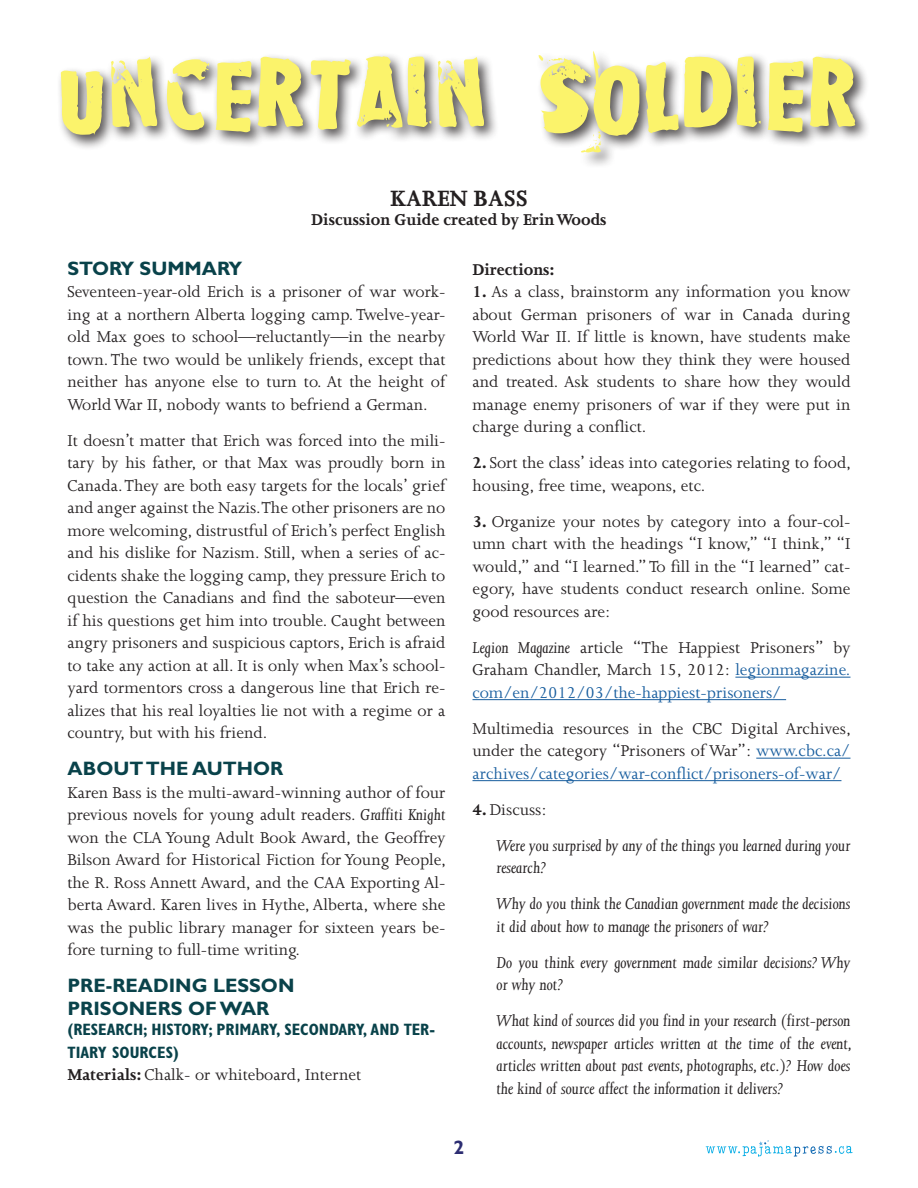
<style>
.page{position:relative;width:918px;height:1188px;background:#fff}
.page>*{position:absolute;margin:0;border:0;box-sizing:border-box;transform-origin:0 0}
.Moon_at_Nine{font:87.9px "Rubbermaid Single";letter-spacing:.06em;color:#fbf36b}
.t1{font:700 25.5px "Joanna";color:#231f20}
.Titles{font:700 19.5px "Gill Sans Std";color:#09424a}
.Titles-2{font:700 19.5px "Gill Sans Std";color:#2c2d72}
.Paragraph_Style_for{font:18px/22.5px "Joanna";color:#231f20;text-align:justify}
.Paragraph_Style_for-2{font:italic 18px/22.5px "Joanna";color:#231f20}
.Paragraph_Style_for-3{font:700 18px "Joanna";color:#231f20}
.Directions{font:700 18px "Joanna";color:#231f20}
.Keywords{font:700 condensed 16.5px/22.5px "Gill Sans Std";color:#09424a}
.s1{font-size:73.2px}
.s2{font-style:italic}
.s3{font-weight:700}
.s4{color:#175d9e}
</style>
<div class="page">
<hr style="left:735px;top:677px;width:115px;height:1px;background:#175d9e">
<hr style="left:472px;top:699px;width:314px;height:1px;background:#175d9e">
<hr style="left:756px;top:758px;width:94px;height:1px;background:#175d9e">
<hr style="left:472px;top:780px;width:369px;height:1px;background:#175d9e">
<svg style="left:706px;top:1140px;width:147px;height:17px"></svg>
<div style="left:57px;top:48px;width:814px;height:120px;background:#231f20;opacity:.75"></div>
<p class="Moon_at_Nine" style="left:61px;top:50px;width:798px"><span class="s1">U</span>ncertain Soldier</p>
<p class="t1" style="left:390px;top:184px;width:139px">KAREN BASS</p>
<p class="Paragraph_Style_for-3" style="left:311px;top:210px;width:297px">Discussion Guide created by Erin Woods</p>
<p class="Titles" style="left:68px;top:257px;width:176px">STORY SUMMARY</p>
<p class="Paragraph_Style_for" style="left:68px;top:281px;width:380px">Seventeen-year-old Erich is a prisoner of war work&shy;ing at a northern Alberta logging camp. Twelve-year&shy;old Max goes to school—reluctantly—in the nearby town. The two would be unlikely friends, except that neither has anyone else to turn to. At the height of World War II, nobody wants to befriend a German.</p>
<p class="Paragraph_Style_for" style="left:68px;top:429px;width:380px">It doesn’t matter that Erich was forced into the mili&shy;tary by his father, or that Max was proudly born in Canada. They are both easy targets for the locals’ grief and anger against the Nazis. The other prisoners are no more welcoming, distrustful of Erich’s perfect English and his dislike for Nazism. Still, when a series of ac&shy;cidents shake the logging camp, they pressure Erich to question the Canadians and find the saboteur—even if his questions get him into trouble. Caught between angry prisoners and suspicious captors, Erich is afraid to take any action at all. It is only when Max’s school&shy;yard tormentors cross a dangerous line that Erich re&shy;alizes that his real loyalties lie not with a regime or a country, but with his friend.</p>
<p class="Titles" style="left:68px;top:757px;width:218px">ABOUT THE AUTHOR</p>
<p class="Paragraph_Style_for" style="left:68px;top:781px;width:380px">Karen Bass is the multi-award-winning author of four previous novels for young adult readers. <span class="s2">Graffiti Knight </span>won the CLA Young Adult Book Award, the Geoffrey Bilson Award for Historical Fiction for Young People, the R. Ross Annett Award, and the CAA Exporting Al&shy;berta Award. Karen lives in Hythe, Alberta, where she was the public library manager for sixteen years be&shy;fore turning to full-time writing.</p>
<p class="Titles" style="left:68px;top:974px;width:228px">PRE-READING LESSON</p>
<p class="Titles" style="left:68px;top:997px;width:204px">PRISONERS OF WAR</p>
<p class="Keywords" style="left:68px;top:1018px;width:369px">(RESEARCH; HISTORY; PRIMARY, SECONDARY, AND TER-<br>TIARY SOURCES)</p>
<p class="Paragraph_Style_for" style="left:68px;top:1064px;width:295px"><span class="s3">Materials:</span> Chalk- or whiteboard, Internet</p>
<p class="Directions" style="left:472px;top:260px;width:83px">Directions:</p>
<p class="Paragraph_Style_for" style="left:472px;top:281px;width:380px"><span class="s3">1.</span> As a class, brainstorm any information you know about German prisoners of war in Canada during World War II. If little is known, have students make predictions about how they think they were housed and treated. Ask students to share how they would manage enemy prisoners of war if they were put in charge during a conflict.</p>
<p class="Paragraph_Style_for" style="left:472px;top:452px;width:380px"><span class="s3">2.</span> Sort the class’ ideas into categories relating to food, housing, free time, weapons, etc.</p>
<p class="Paragraph_Style_for" style="left:472px;top:510px;width:380px"><span class="s3">3.</span> Organize your notes by category into a four-col&shy;umn chart with the headings “I know,” “I think,” “I would,” and “I learned.” To fill in the “I learned” cat&shy;egory, have students conduct research online. Some good resources are:</p>
<p class="Paragraph_Style_for" style="left:472px;top:636px;width:380px"><span class="s2">Legion Magazine</span> article “The Happiest Prisoners” by Graham Chandler, March 15, 2012: <span class="s4">legionmagazine. com/en/2012/03/the-happiest-prisoners/</span></p>
<p class="Paragraph_Style_for" style="left:472px;top:717px;width:380px">Multimedia resources in the CBC Digital Archives, under the category “Prisoners of War”: <span class="s4">www.cbc.ca/ archives/categories/war-conflict/prisoners-of-war/</span></p>
<p class="Paragraph_Style_for" style="left:472px;top:798px;width:76px"><span class="s3">4.</span> Discuss:</p>
<p class="Paragraph_Style_for-2" style="left:496px;top:834px;width:355px">Were you surprised by any of the things you learned during your research?</p>
<p class="Paragraph_Style_for-2" style="left:496px;top:893px;width:356px">Why do you think the Canadian government made the decisions it did about how to manage the prisoners of war?</p>
<p class="Paragraph_Style_for-2" style="left:496px;top:951px;width:356px">Do you think every government made similar decisions? Why or why not?</p>
<p class="Paragraph_Style_for-2" style="left:496px;top:1010px;width:357px;text-align:justify">What kind of sources did you find in your research (first-person accounts, newspaper articles written at the time of the event, articles written about past events, photographs, etc.)? How does the kind of source affect the information it delivers?</p>
<p class="Titles-2" style="left:454px;top:1135px;width:12px">2</p>
</div>
